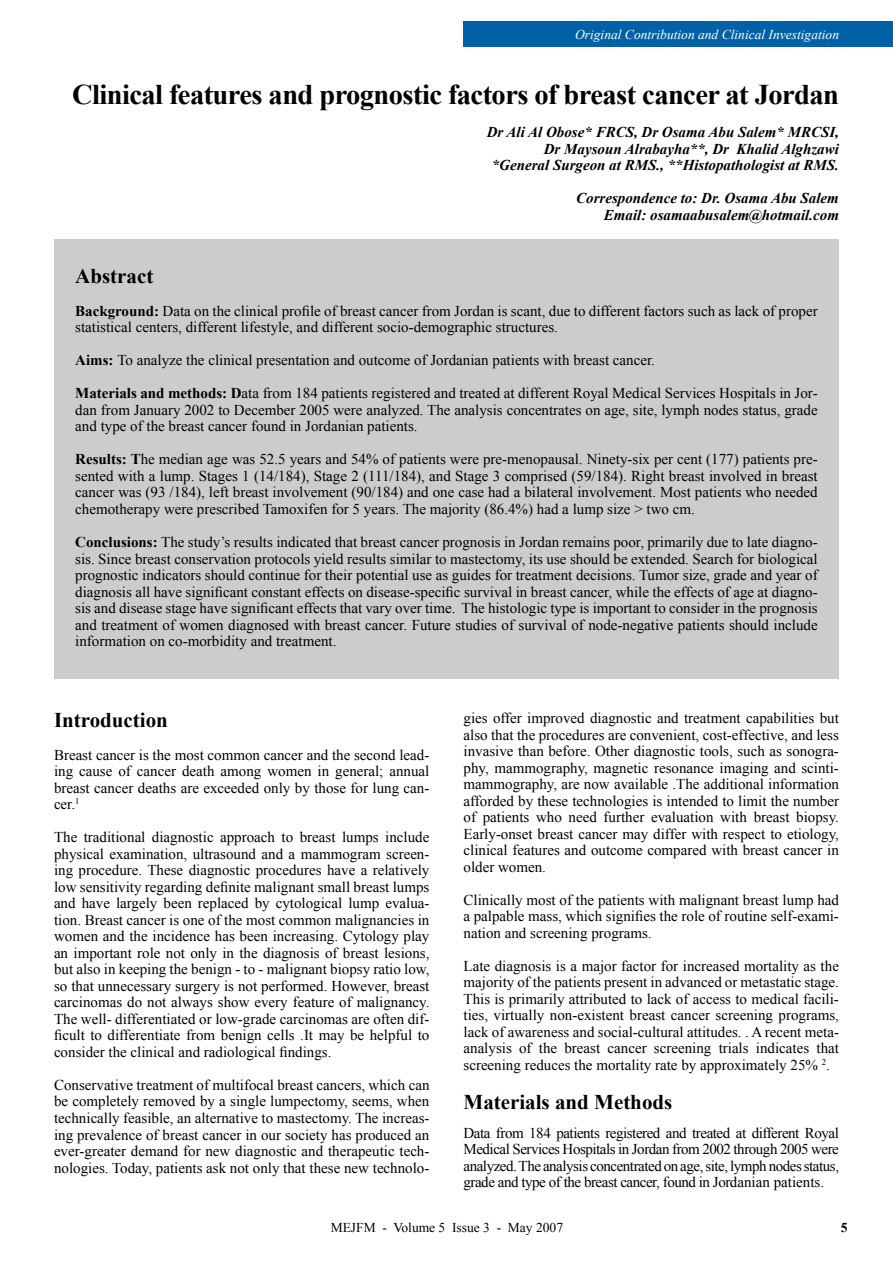
<style>
.page{position:relative;width:893px;height:1263px;background:#fff}
.page>*{position:absolute;margin:0;border:0;box-sizing:border-box;transform-origin:0 0}
.t1{font:700 28.5px "Times New Roman";letter-spacing:-.02em;color:#000}
.t2{font:700 21px "Times New Roman";color:#000}
.t3{font:15px/16.5px "Times New Roman";color:#000;text-align:justify}
.t4{font:italic 700 15px/16.5px "Times New Roman";color:#000;text-align:right}
.t5{font:italic 13.5px "Times New Roman";color:#fff}
.t6{font:13.5px "Times New Roman";color:#000}
.t7{font:700 13.5px "Times New Roman";color:#000}
.s1{font-weight:700}
</style>
<div class="page">
<div style="left:463px;top:21px;width:430px;height:26px;background:#0061a7"></div>
<div style="left:54px;top:240px;width:785px;height:439px;background:#ccc"></div>
<p class="t5" style="left:575px;top:25px;width:266px">Original Contribution and Clinical Investigation</p>
<h1 class="t1" style="left:72px;top:75px;width:768px">Clinical features and prognostic factors of breast cancer at Jordan</h1>
<p class="t4" style="left:487px;top:124px;width:354px">Dr Ali Al Obose* FRCS, Dr Osama Abu Salem* MRCSI,<br>Dr Maysoun Alrabayha**, Dr Khalid Alghzawi *General Surgeon at RMS., **Histopathologist at RMS.</p>
<p class="t4" style="left:576px;top:190px;width:264px">Correspondence to: Dr. Osama Abu Salem<br>Email: osamaabusalem@hotmail.com</p>
<h2 class="t2" style="left:75px;top:261px;width:80px">Abstract</h2>
<p class="t3" style="left:75px;top:302px;width:744px"><span class="s1">Background:</span> Data on the clinical profile of breast cancer from Jordan is scant, due to different factors such as lack of proper statistical centers, different lifestyle, and different socio-demographic structures.</p>
<p class="t3" style="left:75px;top:352px;width:581px"><span class="s1">Aims:</span> To analyze the clinical presentation and outcome of Jordanian patients with breast cancer.</p>
<p class="t3" style="left:75px;top:385px;width:744px"><span class="s1">Materials and methods: D</span>ata from 184 patients registered and treated at different Royal Medical Services Hospitals in Jor&shy;dan from January 2002 to December 2005 were analyzed. The analysis concentrates on age, site, lymph nodes status, grade and type of the breast cancer found in Jordanian patients.</p>
<p class="t3" style="left:75px;top:451px;width:744px"><span class="s1">Results: T</span>he median age was 52.5 years and 54% of patients were pre-menopausal. Ninety-six per cent (177) patients pre&shy;sented with a lump. Stages 1 (14/184), Stage 2 (111/184), and Stage 3 comprised (59/184). Right breast involved in breast cancer was (93 /184), left breast involvement (90/184) and one case had a bilateral involvement. Most patients who needed chemotherapy were prescribed Tamoxifen for 5 years. The majority (86.4%) had a lump size &gt; two cm.</p>
<p class="t3" style="left:75px;top:533px;width:744px"><span class="s1">Conclusions:</span> The study’s results indicated that breast cancer prognosis in Jordan remains poor, primarily due to late diagno&shy;sis. Since breast conservation protocols yield results similar to mastectomy, its use should be extended. Search for biological prognostic indicators should continue for their potential use as guides for treatment decisions. Tumor size, grade and year of diagnosis all have significant constant effects on disease-specific survival in breast cancer, while the effects of age at diagno&shy;sis and disease stage have significant effects that vary over time. The histologic type is important to consider in the prognosis and treatment of women diagnosed with breast cancer. Future studies of survival of node-negative patients should include information on co-morbidity and treatment.</p>
<h2 class="t2" style="left:54px;top:705px;width:115px">Introduction</h2>
<p class="t3" style="left:54px;top:746px;width:377px">Breast cancer is the most common cancer and the second lead&shy;ing cause of cancer death among women in general; annual breast cancer deaths are exceeded only by those for lung can&shy;cer.<sup>1</sup></p>
<p class="t3" style="left:54px;top:829px;width:377px">The traditional diagnostic approach to breast lumps include physical examination, ultrasound and a mammogram screen&shy;ing procedure. These diagnostic procedures have a relatively low sensitivity regarding definite malignant small breast lumps and have largely been replaced by cytological lump evalua&shy;tion. Breast cancer is one of the most common malignancies in women and the incidence has been increasing. Cytology play an important role not only in the diagnosis of breast lesions, but also in keeping the benign - to - malignant biopsy ratio low, so that unnecessary surgery is not performed. However, breast carcinomas do not always show every feature of malignancy.<br>The well- differentiated or low-grade carcinomas are often dif&shy;ficult to differentiate from benign cells .It may be helpful to consider the clinical and radiological findings.</p>
<p class="t3" style="left:54px;top:1076px;width:377px">Conservative treatment of multifocal breast cancers, which can be completely removed by a single lumpectomy, seems, when technically feasible, an alternative to mastectomy. The increas&shy;ing prevalence of breast cancer in our society has produced an ever-greater demand for new diagnostic and therapeutic tech&shy;nologies. Today, patients ask not only that these new technolo-</p>
<p class="t3" style="left:463px;top:710px;width:377px">gies offer improved diagnostic and treatment capabilities but also that the procedures are convenient, cost-effective, and less invasive than before. Other diagnostic tools, such as sonogra&shy;phy, mammography, magnetic resonance imaging and scinti&shy;mammography, are now available .The additional information afforded by these technologies is intended to limit the number of patients who need further evaluation with breast biopsy.<br>Early-onset breast cancer may differ with respect to etiology, clinical features and outcome compared with breast cancer in older women.</p>
<p class="t3" style="left:463px;top:891px;width:377px">Clinically most of the patients with malignant breast lump had a palpable mass, which signifies the role of routine self-exami&shy;nation and screening programs.</p>
<p class="t3" style="left:463px;top:957px;width:377px">Late diagnosis is a major factor for increased mortality as the majority of the patients present in advanced or metastatic stage.<br>This is primarily attributed to lack of access to medical facili&shy;ties, virtually non-existent breast cancer screening programs, lack of awareness and social-cultural attitudes. . A recent meta&shy;analysis of the breast cancer screening trials indicates that screening reduces the mortality rate by approximately 25% <sup>2</sup>.</p>
<h2 class="t2" style="left:463px;top:1087px;width:210px">Materials and Methods</h2>
<p class="t3" style="left:463px;top:1124px;width:377px">Data from 184 patients registered and treated at different Royal Medical Services Hospitals in Jordan from 2002 through 2005 were analyzed. The analysis concentrated on age, site, lymph nodes status, grade and type of the breast cancer, found in Jordanian patients.</p>
<p class="t6" style="left:331px;top:1218px;width:234px">MEJFM - Volume 5 Issue 3 - May 2007</p>
<p class="t7" style="left:841px;top:1218px;width:8px">5</p>
</div>
